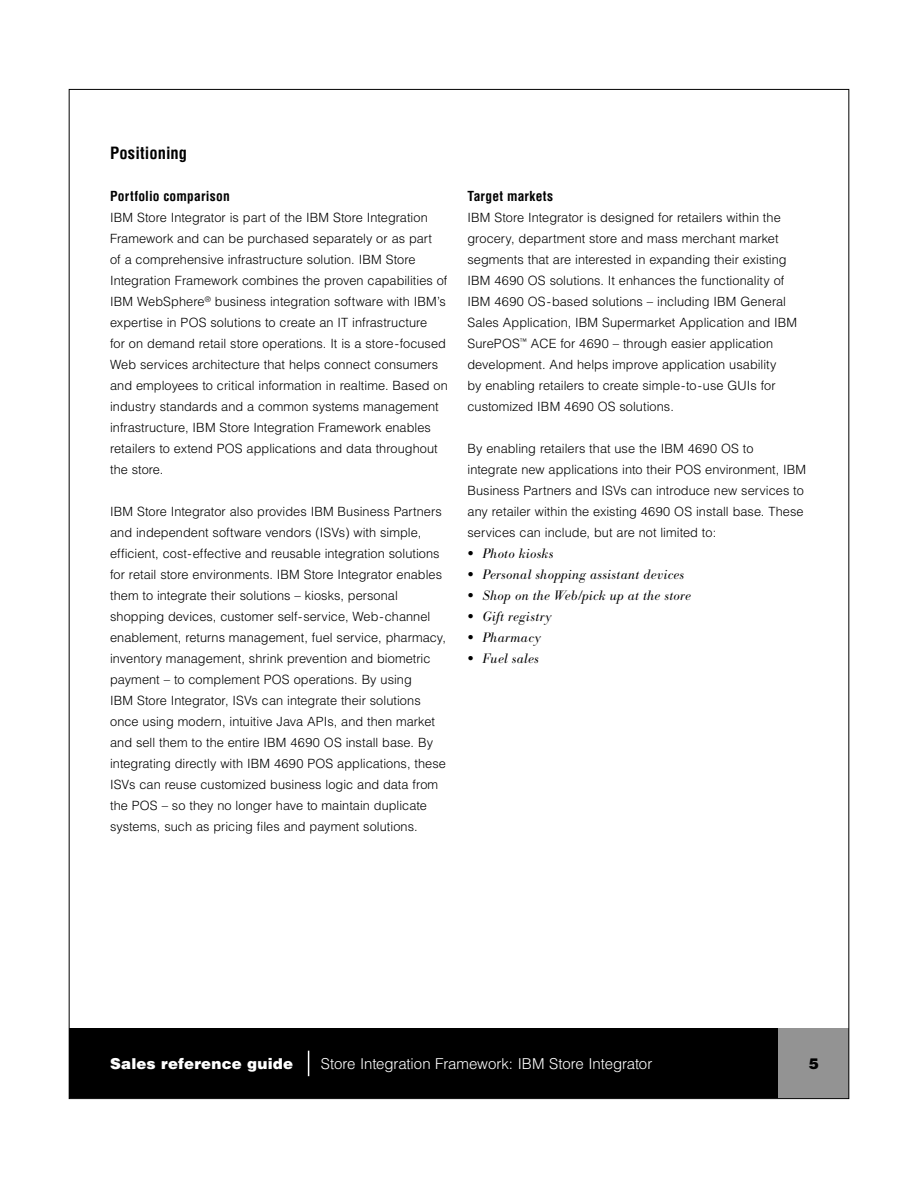
<style>
.page{position:relative;width:918px;height:1188px;background:#fff}
.page>*{position:absolute;margin:0;border:0;box-sizing:border-box;transform-origin:0 0}
.Main{font:700 condensed 16.5px "Helvetica";letter-spacing:.005em;color:#000}
.t1{font:300 15px "Helvetica";letter-spacing:-.005em;color:#fff}
.t2{font:900 15px "Helvetica";letter-spacing:.015em;color:#fff}
.t3{font:900 15px "Helvetica";color:#000}
.Bodbullet{font:italic 13.5px "IBM Bodoni BE Light";letter-spacing:.02em;color:#000}
.Subhead{font:700 condensed 13.5px "Helvetica";letter-spacing:.015em;color:#000}
.BR_2_3_column_Helvetica_text{font:300 12.75px/21px "Helvetica";letter-spacing:.005em;color:#000}
.s1{font-style:normal;font-size:19.5px}
</style>
<div class="page">
<div style="left:69px;top:1028px;width:780px;height:71px;background:#000"></div>
<div style="left:778px;top:1028px;width:71px;height:71px;background:#939393"></div>
<svg style="left:308px;top:1051px;width:1px;height:25px"></svg>
<p class="Main" style="left:110px;top:143px;width:79px">Positioning</p>
<p class="Subhead" style="left:110px;top:188px;width:121px">Portfolio comparison</p>
<p class="BR_2_3_column_Helvetica_text" style="left:110px;top:207px;width:339px">IBM Store Integrator is part of the IBM Store Integration Framework and can be purchased separately or as part<br>of a comprehensive infrastructure solution. IBM Store Integration Framework combines the proven capabilities of IBM WebSphere<sup>®</sup> business integration software with IBM’s expertise in POS solutions to create an IT infrastructure<br>for on demand retail store operations. It is a store-focused Web services architecture that helps connect consumers and employees to critical information in realtime. Based on industry standards and a common systems management infrastructure, IBM Store Integration Framework enables retailers to extend POS applications and data throughout the store.</p>
<p class="BR_2_3_column_Helvetica_text" style="left:110px;top:501px;width:337px">IBM Store Integrator also provides IBM Business Partners and independent software vendors (ISVs) with simple, efficient, cost-effective and reusable integration solutions for retail store environments. IBM Store Integrator enables them to integrate their solutions – kiosks, personal shopping devices, customer self-service, Web-channel enablement, returns management, fuel service, pharmacy, inventory management, shrink prevention and biometric payment – to complement POS operations. By using<br>IBM Store Integrator, ISVs can integrate their solutions once using modern, intuitive Java APIs, and then market and sell them to the entire IBM 4690 OS install base. By integrating directly with IBM 4690 POS applications, these ISVs can reuse customized business logic and data from the POS – so they no longer have to maintain duplicate systems, such as pricing files and payment solutions.</p>
<p class="Subhead" style="left:468px;top:188px;width:87px">Target markets</p>
<p class="BR_2_3_column_Helvetica_text" style="left:468px;top:207px;width:331px">IBM Store Integrator is designed for retailers within the grocery, department store and mass merchant market segments that are interested in expanding their existing IBM 4690 OS solutions. It enhances the functionality of IBM 4690 OS-based solutions – including IBM General Sales Application, IBM Supermarket Application and IBM SurePOS<sup>™</sup> ACE for 4690 – through easier application development. And helps improve application usability<br>by enabling retailers to create simple-to-use GUIs for customized IBM 4690 OS solutions.</p>
<p class="BR_2_3_column_Helvetica_text" style="left:468px;top:438px;width:340px">By enabling retailers that use the IBM 4690 OS to integrate new applications into their POS environment, IBM Business Partners and ISVs can introduce new services to any retailer within the existing 4690 OS install base. These services can include, but are not limited to:</p>
<p class="Bodbullet" style="left:468px;top:546px;width:88px"><span class="s1">•</span> Photo kiosks</p>
<p class="Bodbullet" style="left:468px;top:567px;width:218px"><span class="s1">•</span> Personal shopping assistant devices</p>
<p class="Bodbullet" style="left:468px;top:588px;width:225px"><span class="s1">•</span> Shop on the Web/pick up at the store</p>
<p class="Bodbullet" style="left:468px;top:609px;width:86px"><span class="s1">•</span> Gift registry</p>
<p class="Bodbullet" style="left:468px;top:630px;width:75px"><span class="s1">•</span> Pharmacy</p>
<p class="Bodbullet" style="left:468px;top:651px;width:73px"><span class="s1">•</span> Fuel sales</p>
<p class="t2" style="left:110px;top:1054px;width:185px">Sales reference guide</p>
<p class="t1" style="left:321px;top:1055px;width:333px">Store Integration Framework: IBM Store Integrator</p>
<p class="t3" style="left:809px;top:1054px;width:12px">5</p>
</div>
